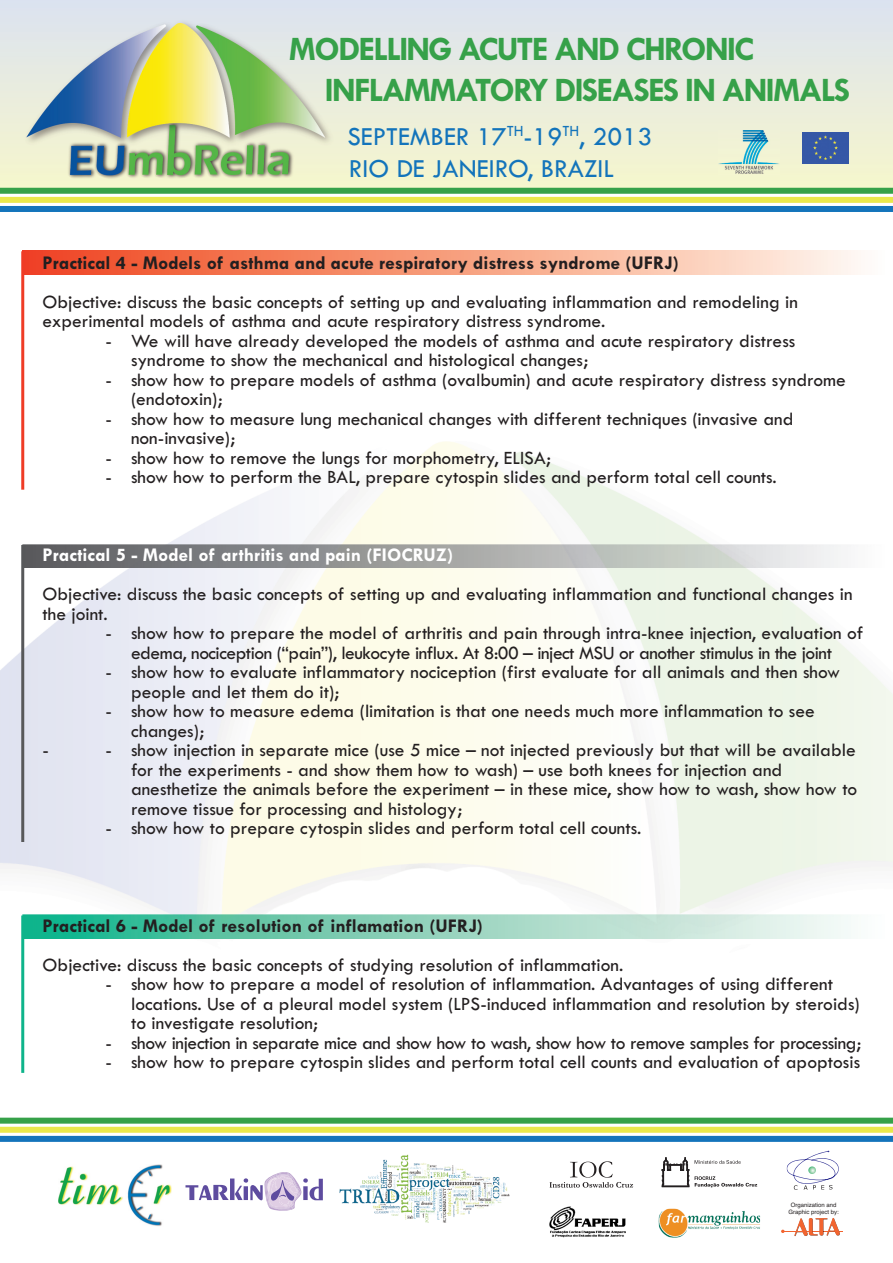
<style>
.page{position:relative;width:893px;height:1263px;background:#fff}
.page>*{position:absolute;margin:0;border:0;box-sizing:border-box;transform-origin:0 0}
.t1{font:700 34.5px/41.4px "Tw Cen";letter-spacing:-.05em;color:#36a149}
.t2{font:27px/32.4px "Tw Cen";color:#1374bb}
.t3{font:19.5px/19.5px "Tw Cen";color:#231f20}
.t4{font:19.5px/19.5px "Tw Cen";letter-spacing:-.02em;color:#231f20;text-align:center}
.t5{font:700 19.5px "Tw Cen";color:#231f20}
.t6{font:700 19.5px "Tw Cen";color:#fff}
.t7{font:6px/7.2px "Helvetica";color:#231f20;text-align:center}
</style>
<div class="page">
<div style="left:0;top:0;width:893px;height:188px;background:linear-gradient(to bottom,#dce3f0,#f6f6cc)"></div>
<img style="left:0;top:416px;width:893px;height:657px">
<div style="left:0;top:188px;width:893px;height:6px;background:#36a149"></div>
<div style="left:0;top:197px;width:893px;height:6px;background:#e9e84c"></div>
<div style="left:0;top:206px;width:893px;height:6px;background:#1374bb"></div>
<img style="left:718px;top:130px;width:61px;height:44px">
<img style="left:802px;top:133px;width:47px;height:31px">
<img style="left:25px;top:20px;width:309px;height:159px">
<div style="left:0;top:1118px;width:893px;height:6px;background:#36a149"></div>
<div style="left:0;top:1127px;width:893px;height:6px;background:#e9e84c"></div>
<div style="left:0;top:1136px;width:893px;height:6px;background:#1374bb"></div>
<img style="left:24px;top:251px;width:837px;height:23px">
<hr style="left:21px;top:251px;width:3px;height:239px;background:#ef3c26">
<img style="left:23px;top:544px;width:864px;height:24px">
<hr style="left:21px;top:545px;width:3px;height:297px;background:#57585a">
<img style="left:24px;top:915px;width:863px;height:23px">
<hr style="left:21px;top:915px;width:3px;height:158px;background:#0eb48b">
<svg style="left:185px;top:1172px;width:138px;height:39px"></svg>
<img style="left:59px;top:1164px;width:113px;height:62px">
<img style="left:339px;top:1154px;width:171px;height:69px">
<img style="left:659px;top:1208px;width:101px;height:29px">
<svg style="left:549px;top:1161px;width:84px;height:27px"></svg>
<img style="left:550px;top:1206px;width:76px;height:32px">
<svg style="left:695px;top:1160px;width:46px;height:4px"></svg>
<svg style="left:695px;top:1176px;width:62px;height:11px"></svg>
<svg style="left:662px;top:1157px;width:27px;height:30px"></svg>
<hr style="left:784px;top:1231px;width:58px;height:1px;background:#f2642f">
<svg style="left:794px;top:1218px;width:46px;height:18px"></svg>
<svg style="left:787px;top:1150px;width:52px;height:40px"></svg>
<h1 class="t1" style="left:325px;top:27px;width:527px;text-indent:-36px">MODELLING ACUTE AND CHRONIC<br>INFLAMMATORY DISEASES IN ANIMALS</h1>
<h2 class="t2" style="left:347px;top:120px;width:306px">SEPTEMBER 17<sup>TH</sup>-19<sup>TH</sup>, 2013<br>RIO DE JANEIRO, BRAZIL</h2>
<p class="t5" style="left:43px;top:250px;width:638px">Practical 4 - Models of asthma and acute respiratory distress syndrome (UFRJ)</p>
<p class="t3" style="left:43px;top:291px;width:757px">Objective: discuss the basic concepts of setting up and evaluating inflammation and remodeling in experimental models of asthma and acute respiratory distress syndrome.</p>
<p class="t3" style="left:131px;top:330px;width:666px;text-indent:-25px">- We will have already developed the models of asthma and acute respiratory distress syndrome to show the mechanical and histological changes;</p>
<p class="t3" style="left:131px;top:369px;width:716px;text-indent:-25px">- show how to prepare models of asthma (ovalbumin) and acute respiratory distress syndrome (endotoxin);</p>
<p class="t3" style="left:131px;top:408px;width:664px;text-indent:-25px">- show how to measure lung mechanical changes with different techniques (invasive and non-invasive);</p>
<p class="t3" style="left:106px;top:447px;width:447px">- show how to remove the lungs for morphometry, ELISA;</p>
<p class="t3" style="left:106px;top:467px;width:673px">- show how to perform the BAL, prepare cytospin slides and perform total cell counts.</p>
<p class="t6" style="left:43px;top:543px;width:412px">Practical 5 - Model of arthritis and pain (FIOCRUZ)</p>
<p class="t3" style="left:43px;top:584px;width:812px">Objective: discuss the basic concepts of setting up and evaluating inflammation and functional changes in the joint.</p>
<p class="t4" style="left:106px;top:623px;width:759px">- show how to prepare the model of arthritis and pain through intra-knee injection, evaluation of edema, nociception (“pain”), leukocyte influx. At 8:00 – inject MSU or another stimulus in the joint</p>
<p class="t3" style="left:131px;top:662px;width:711px;text-indent:-25px">- show how to evaluate inflammatory nociception (first evaluate for all animals and then show people and let them do it);</p>
<p class="t3" style="left:131px;top:701px;width:685px;text-indent:-26px">- show how to measure edema (limitation is that one needs much more inflammation to see changes);</p>
<p class="t3" style="left:43px;top:740px;width:8px">-</p>
<p class="t3" style="left:131px;top:740px;width:728px;text-indent:-25px">- show injection in separate mice (use 5 mice – not injected previously but that will be available for the experiments - and show them how to wash) – use both knees for injection and anesthetize the animals before the experiment – in these mice, show how to wash, show how to remove tissue for processing and histology;</p>
<p class="t3" style="left:106px;top:818px;width:537px">- show how to prepare cytospin slides and perform total cell counts.</p>
<p class="t5" style="left:43px;top:913px;width:442px">Practical 6 - Model of resolution of inflamation (UFRJ)</p>
<p class="t3" style="left:43px;top:954px;width:582px">Objective: discuss the basic concepts of studying resolution of inflammation.</p>
<p class="t3" style="left:131px;top:974px;width:730px;text-indent:-26px">- show how to prepare a model of resolution of inflammation. Advantages of using different locations. Use of a pleural model system (LPS-induced inflammation and resolution by steroids) to investigate resolution;</p>
<p class="t4" style="left:106px;top:1032px;width:757px">- show injection in separate mice and show how to wash, show how to remove samples for processing;</p>
<p class="t3" style="left:106px;top:1052px;width:756px">- show how to prepare cytospin slides and perform total cell counts and evaluation of apoptosis</p>
<p class="t7" style="left:788px;top:1201px;width:52px">Organization and<br>Graphic project by:</p>
</div>
